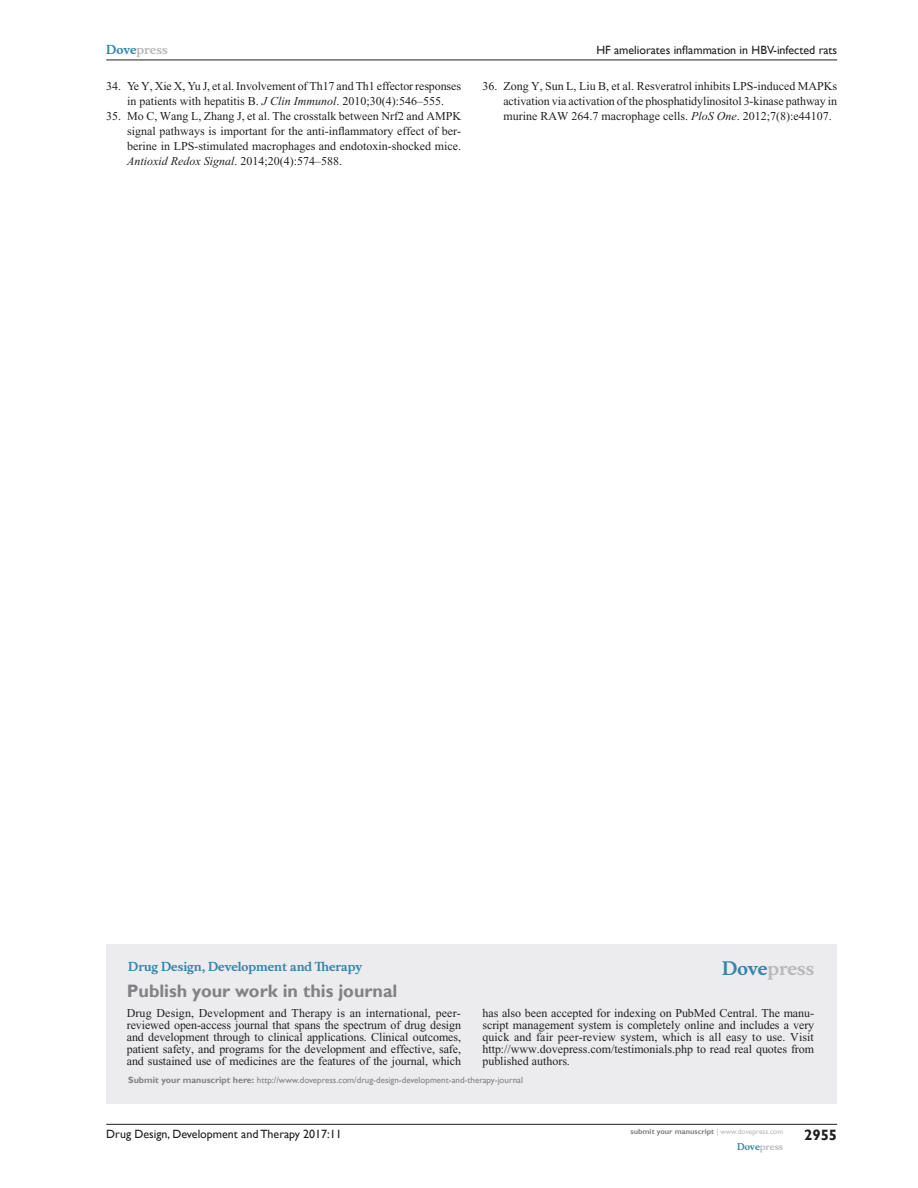
<style>
.page{position:relative;width:918px;height:1188px;background:#fff}
.page>*{position:absolute;margin:0;border:0;box-sizing:border-box;transform-origin:0 0}
.PromBx-H1{font:700 18px "Gill Sans";color:#808285}
.PromBx-Brand{font:700 18px "Musee";color:#b8b9bc}
.t1{font:700 15px "Gill Sans";color:#231f20}
.PromBx-Tx{font:12px/12px "Times New Roman";letter-spacing:-.005em;color:#231f20;text-align:justify}
.RefNL2{font:12px/15px "Times New Roman";color:#231f20;text-align:justify}
.t2{font:12px "Gill Sans";color:#231f20}
.PromBx-JrnlName{font:700 12px "Musee";color:#3485ae}
.t3{font:700 12px "Musee";color:#b8b9bc}
.PromBx-SubmitMssWebA{font:9px "Gill Sans";color:#808285}
.t4{font:700 9px "Musee";color:#b8b9bc}
.t5{font:700 7.5px "Gill Sans";color:#808285}
.s1{color:#3485ae}
.s2{font-style:italic}
.s3{font-weight:700}
.s4{font-weight:400;color:#b8b9bc}
</style>
<div class="page">
<div style="left:106px;top:944px;width:731px;height:159px;background:#ececee"></div>
<hr style="left:106px;top:1124px;width:731px;height:1px;background:#231f20">
<hr style="left:106px;top:60px;width:731px;height:1px;background:#231f20">
<p class="t3" style="left:106px;top:43px;width:63px"><span class="s1">Dove</span>press</p>
<p class="RefNL2" style="left:106px;top:79px;width:356px;text-align:center">34. Ye Y, Xie X, Yu J, et al. Involvement of Th17 and Th1 effector responses in patients with hepatitis B. <span class="s2">J Clin Immunol</span>. 2010;30(4):546–555.</p>
<p class="RefNL2" style="left:127px;top:109px;width:335px;text-indent:-21px">35. Mo C, Wang L, Zhang J, et al. The crosstalk between Nrf2 and AMPK signal pathways is important for the anti-inflammatory effect of ber&shy;berine in LPS-stimulated macrophages and endotoxin-shocked mice.<br><span class="s2">Antioxid Redox Signal</span>. 2014;20(4):574–588.</p>
<p class="t2" style="left:596px;top:43px;width:242px">HF ameliorates inflammation in HBV-infected rats</p>
<p class="RefNL2" style="left:503px;top:79px;width:335px;text-indent:-21px">36. Zong Y, Sun L, Liu B, et al. Resveratrol inhibits LPS-induced MAPKs activation via activation of the phosphatidylinositol 3-kinase pathway in murine RAW 264.7 macrophage cells. <span class="s2">PloS One</span>. 2012;7(8):e44107.</p>
<p class="PromBx-JrnlName" style="left:128px;top:959px;width:236px">Drug Design, Development and Therapy</p>
<p class="PromBx-H1" style="left:127px;top:980px;width:272px">Publish your work in this journal</p>
<p class="PromBx-Brand" style="left:722px;top:958px;width:94px"><span class="s1">Dove</span>press</p>
<p class="PromBx-Tx" style="left:127px;top:1007px;width:336px">Drug Design, Development and Therapy is an international, peer&shy;reviewed open-access journal that spans the spectrum of drug design and development through to clinical applications. Clinical outcomes, patient safety, and programs for the development and effective, safe, and sustained use of medicines are the features of the journal, which</p>
<p class="PromBx-Tx" style="left:482px;top:1007px;width:333px">has also been accepted for indexing on PubMed Central. The manu&shy;script management system is completely online and includes a very quick and fair peer-review system, which is all easy to use. Visit http://www.dovepress.com/testimonials.php to read real quotes from published authors.</p>
<p class="PromBx-SubmitMssWebA" style="left:128px;top:1075px;width:396px"><span class="s3">Submit your manuscript here:</span> http://www.dovepress.com/drug-design-development-and-therapy-journal</p>
<p class="t2" style="left:106px;top:1127px;width:237px">Drug Design, Development and Therapy 2017:11</p>
<p class="t5" style="left:631px;top:1127px;width:154px">submit your manuscript <span class="s4">| www.dovepress.com</span></p>
<p class="t4" style="left:737px;top:1141px;width:48px"><span class="s1">Dove</span>press</p>
<p class="t1" style="left:804px;top:1126px;width:35px">2955</p>
</div>
